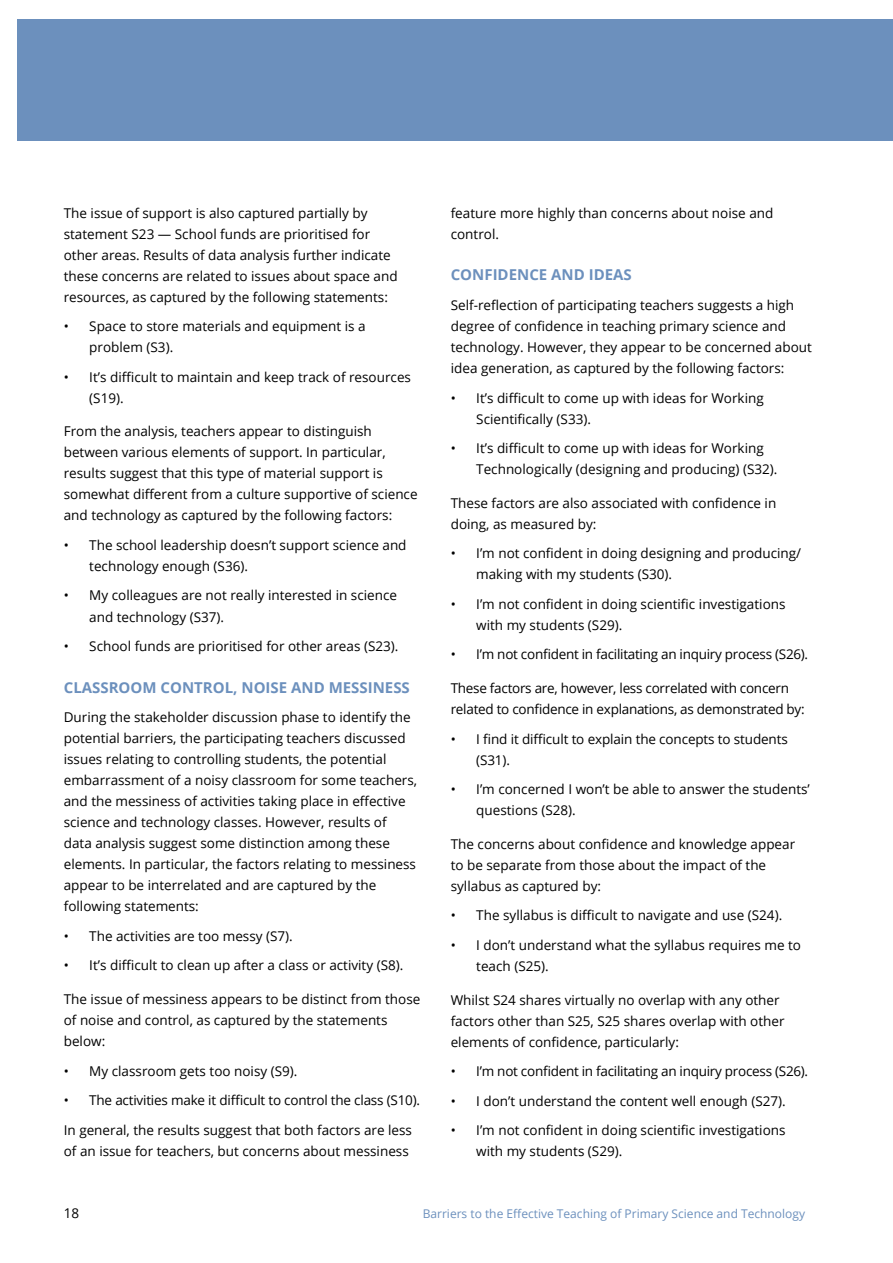
<style>
.page{position:relative;width:893px;height:1263px;background:#fff}
.page>*{position:absolute;margin:0;border:0;box-sizing:border-box;transform-origin:0 0}
.t1{font:700 15px "Open Sans";color:#6c90bd}
.t2{font:13.5px/21px "Open Sans";color:#000}
.t3{font:13.5px/21px "Open Sans";letter-spacing:-.02em;color:#000}
.t4{font:12px "Open Sans";color:#6c90bd}
</style>
<div class="page">
<div style="left:17px;top:19px;width:876px;height:121px;background:#6c90bd"></div>
<p class="t2" style="left:64px;top:202px;width:335px">The issue of support is also captured partially by statement S23 — School funds are prioritised for other areas. Results of data analysis further indicate these concerns are related to issues about space and resources, as captured by the following statements:</p>
<p class="t2" style="left:89px;top:315px;width:278px;text-indent:-26px">• Space to store materials and equipment is a problem (S3).</p>
<p class="t2" style="left:89px;top:366px;width:323px;text-indent:-26px">• It’s difficult to maintain and keep track of resources (S19).</p>
<p class="t2" style="left:64px;top:421px;width:355px">From the analysis, teachers appear to distinguish between various elements of support. In particular, results suggest that this type of material support is somewhat different from a culture supportive of science and technology as captured by the following factors:</p>
<p class="t2" style="left:89px;top:534px;width:319px;text-indent:-26px">• The school leadership doesn’t support science and technology enough (S36).</p>
<p class="t2" style="left:89px;top:585px;width:309px;text-indent:-26px">• My colleagues are not really interested in science and technology (S37).</p>
<p class="t2" style="left:64px;top:635px;width:336px">• School funds are prioritised for other areas (S23).</p>
<p class="t1" style="left:64px;top:677px;width:348px">CLASSROOM CONTROL, NOISE AND MESSINESS</p>
<p class="t2" style="left:64px;top:706px;width:355px">During the stakeholder discussion phase to identify the potential barriers, the participating teachers discussed issues relating to controlling students, the potential embarrassment of a noisy classroom for some teachers, and the messiness of activities taking place in effective science and technology classes. However, results of data analysis suggest some distinction among these elements. In particular, the factors relating to messiness appear to be interrelated and are captured by the following statements:</p>
<p class="t2" style="left:64px;top:925px;width:231px">• The activities are too messy (S7).</p>
<p class="t2" style="left:64px;top:955px;width:341px">• It’s difficult to clean up after a class or activity (S8).</p>
<p class="t2" style="left:64px;top:988px;width:358px">The issue of messiness appears to be distinct from those of noise and control, as captured by the statements below:</p>
<p class="t2" style="left:64px;top:1060px;width:235px">• My classroom gets too noisy (S9).</p>
<p class="t2" style="left:64px;top:1085px;width:358px;line-height:29.5px">• The activities make it difficult to control the class (S10).<br>In general, the results suggest that both factors are less</p>
<p class="t2" style="left:64px;top:1140px;width:346px">of an issue for teachers, but concerns about messiness</p>
<p class="t2" style="left:451px;top:202px;width:324px">feature more highly than concerns about noise and control.</p>
<p class="t1" style="left:451px;top:264px;width:183px">CONFIDENCE AND IDEAS</p>
<p class="t2" style="left:451px;top:294px;width:363px">Self-reflection of participating teachers suggests a high degree of confidence in teaching primary science and technology. However, they appear to be concerned about idea generation, as captured by the following factors:</p>
<p class="t2" style="left:476px;top:387px;width:289px;text-indent:-26px">• It’s difficult to come up with ideas for Working<br>Scientifically (S33).</p>
<p class="t2" style="left:476px;top:437px;width:303px;text-indent:-26px">• It’s difficult to come up with ideas for Working<br>Technologically (designing and producing) (S32).</p>
<p class="t2" style="left:451px;top:492px;width:327px">These factors are also associated with confidence in doing, as measured by:</p>
<p class="t2" style="left:476px;top:542px;width:326px;text-indent:-26px">• I’m not confident in doing designing and producing/ making with my students (S30).</p>
<p class="t2" style="left:476px;top:593px;width:311px;text-indent:-26px">• I’m not confident in doing scientific investigations with my students (S29).</p>
<p class="t3" style="left:451px;top:643px;width:359px">• I’m not confident in facilitating an inquiry process (S26).</p>
<p class="t3" style="left:451px;top:677px;width:355px">These factors are, however, less correlated with concern related to confidence in explanations, as demonstrated by:</p>
<p class="t2" style="left:476px;top:728px;width:313px;text-indent:-26px">• I find it difficult to explain the concepts to students (S31).</p>
<p class="t2" style="left:476px;top:778px;width:335px;text-indent:-26px">• I’m concerned I won’t be able to answer the students’ questions (S28).</p>
<p class="t2" style="left:451px;top:833px;width:346px">The concerns about confidence and knowledge appear to be separate from those about the impact of the syllabus as captured by:</p>
<p class="t2" style="left:451px;top:905px;width:333px">• The syllabus is difficult to navigate and use (S24).</p>
<p class="t2" style="left:476px;top:934px;width:326px;text-indent:-26px">• I don’t understand what the syllabus requires me to teach (S25).</p>
<p class="t2" style="left:451px;top:989px;width:335px">Whilst S24 shares virtually no overlap with any other factors other than S25, S25 shares overlap with other elements of confidence, particularly:</p>
<p class="t3" style="left:451px;top:1060px;width:359px">• I’m not confident in facilitating an inquiry process (S26).</p>
<p class="t2" style="left:451px;top:1090px;width:337px">• I don’t understand the content well enough (S27).</p>
<p class="t2" style="left:476px;top:1119px;width:311px;text-indent:-26px">• I’m not confident in doing scientific investigations with my students (S29).</p>
<p class="t2" style="left:64px;top:1203px;width:17px">18</p>
<p class="t4" style="left:423px;top:1205px;width:384px">Barriers to the Effective Teaching of Primary Science and Technology</p>
</div>
